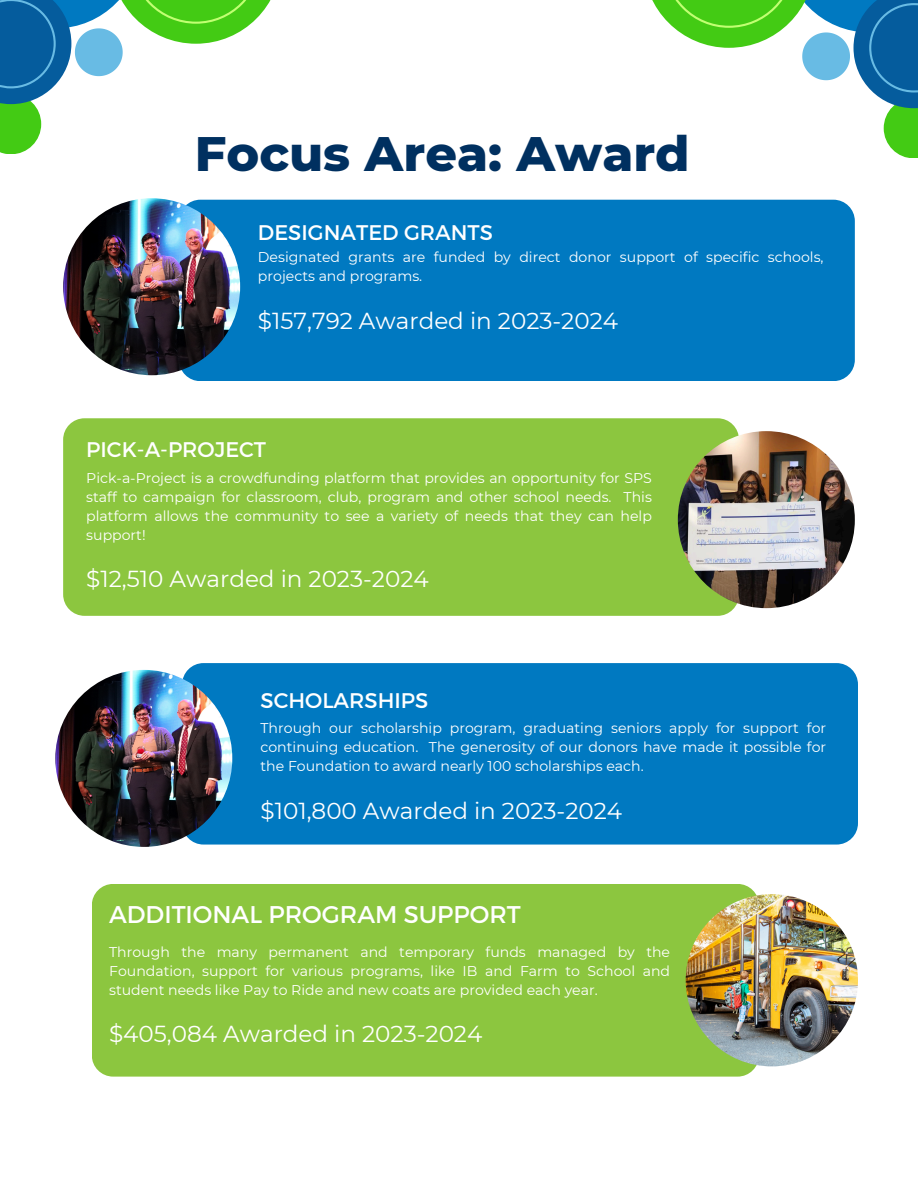
<style>
.page{position:relative;width:918px;height:1188px;background:#fff}
.page>*{position:absolute;margin:0;border:0;box-sizing:border-box;transform-origin:0 0}
.t1{font:800 49.35px "Montserrat";color:#003060}
.t2{font:24.15px "Montserrat";color:#fff}
.t3{font:23.1px "Montserrat";color:#fff}
.t4{font:21.15px "Montserrat";color:#fff}
.t5{font:14.1px/19.2px "Montserrat";color:#fff;text-align:justify}
</style>
<div class="page">
<svg style="left:652px;top:0;width:266px;height:158px"></svg>
<svg style="left:0;top:0;width:271px;height:154px"></svg>
<div style="left:182px;top:663px;width:676px;height:182px;background:#0079c1;border-radius:21px"></div>
<img style="left:55px;top:670px;width:177px;height:177px;border-radius:50%">
<div style="left:63px;top:418px;width:676px;height:198px;background:#8cc63f;border-radius:21px"></div>
<img style="left:678px;top:431px;width:177px;height:177px;border-radius:50%">
<div style="left:179px;top:200px;width:676px;height:181px;background:#0079c1;border-radius:21px"></div>
<img style="left:63px;top:198px;width:177px;height:177px;border-radius:50%">
<div style="left:92px;top:884px;width:667px;height:193px;background:#8cc63f;border-radius:21px"></div>
<img style="left:686px;top:894px;width:172px;height:172px;border-radius:50%">
<p class="t1" style="left:195px;top:123px;width:497px">Focus Area: Award</p>
<p class="t4" style="left:258px;top:219px;width:237px">DESIGNATED GRANTS</p>
<p class="t5" style="left:258px;top:247px;width:567px">Designated grants are funded by direct donor support of specific schools, projects and programs.</p>
<h4 class="t3" style="left:258px;top:306px;width:362px">$157,792 Awarded in 2023-2024</h4>
<h3 class="t4" style="left:86px;top:436px;width:181px">PICK-A-PROJECT</h3>
<h4 class="t5" style="left:86px;top:468px;width:567px">Pick-a-Project is a crowdfunding platform that provides an opportunity for SPS staff to campaign for classroom, club, program and other school needs. This platform allows the community to see a variety of needs that they can help support!</h4>
<p class="t3" style="left:86px;top:565px;width:344px">$12,510 Awarded in 2023-2024</p>
<h1 class="t4" style="left:261px;top:686px;width:169px">SCHOLARSHIPS</h1>
<p class="t5" style="left:261px;top:718px;width:567px">Through our scholarship program, graduating seniors apply for support for continuing education. The generosity of our donors have made it possible for the Foundation to award nearly 100 scholarships each.</p>
<h4 class="t3" style="left:261px;top:796px;width:363px">$101,800 Awarded in 2023-2024</h4>
<p class="t2" style="left:109px;top:899px;width:413px">ADDITIONAL PROGRAM SUPPORT</p>
<h2 class="t5" style="left:109px;top:942px;width:563px">Through the many permanent and temporary funds managed by the Foundation, support for various programs, like IB and Farm to School and student needs like Pay to Ride and new coats are provided each year.</h2>
<p class="t3" style="left:109px;top:1020px;width:375px">$405,084 Awarded in 2023-2024</p>
</div>
